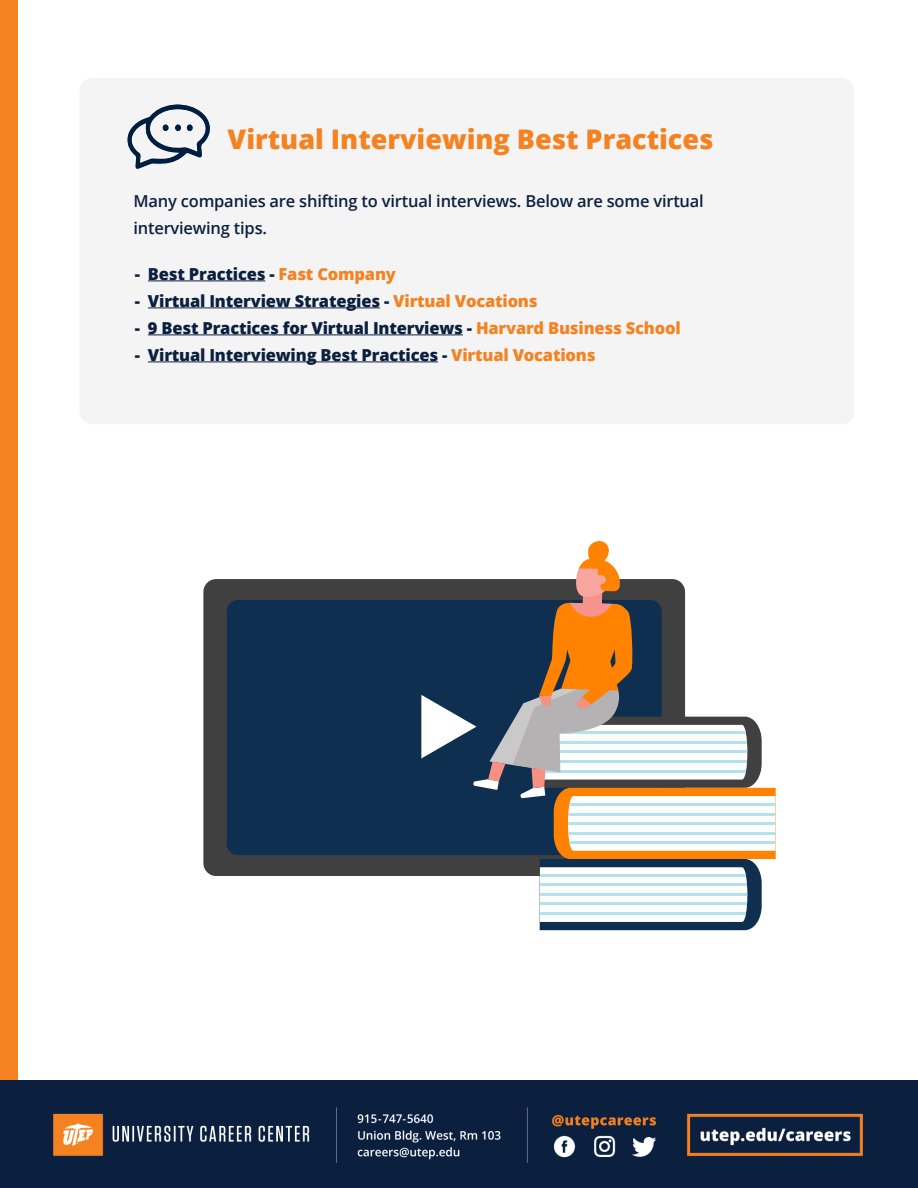
<style>
.page{position:relative;width:918px;height:1188px;background:#fff}
.page>*{position:absolute;margin:0;border:0;box-sizing:border-box;transform-origin:0 0}
.t1{font:800 27px "Open Sans";color:#f48220}
.t2{font:800 16.5px "Open Sans";letter-spacing:-.01em;color:#0b203f}
.t3{font:600 16.5px/27px "Open Sans";letter-spacing:-.01em;color:#0c213f}
.s1{color:#f48220}
</style>
<div class="page">
<div style="left:79px;top:78px;width:775px;height:346px;background:#f5f4f5;border-radius:13px"></div>
<div style="left:0;top:0;width:18px;height:1081px;background:#f48220"></div>
<hr style="left:148px;top:280px;width:117px;height:1px;background:#0b203f">
<hr style="left:148px;top:307px;width:232px;height:1px;background:#0b203f">
<hr style="left:148px;top:334px;width:315px;height:1px;background:#0b203f">
<hr style="left:148px;top:361px;width:290px;height:1px;background:#0b203f">
<img style="left:0;top:1081px;width:918px;height:107px">
<svg style="left:127px;top:104px;width:83px;height:65px"></svg>
<div style="left:174px;top:124px;width:8px;height:8px;background:#001e41;border-radius:50%"></div>
<div style="left:174px;top:123px;width:8px;height:9px;border:1px solid #fff;border-radius:50%"></div>
<div style="left:186px;top:124px;width:7px;height:8px;background:#001e41;border-radius:50%"></div>
<div style="left:186px;top:123px;width:8px;height:9px;border:1px solid #fff;border-radius:50%"></div>
<div style="left:162px;top:124px;width:7px;height:8px;background:#001e41;border-radius:50%"></div>
<div style="left:162px;top:123px;width:8px;height:9px;border:1px solid #fff;border-radius:50%"></div>
<div style="left:203px;top:579px;width:482px;height:297px;background:#404041;border-radius:13px"></div>
<div style="left:227px;top:600px;width:435px;height:255px;background:#0f2f50;border-radius:11px"></div>
<svg style="left:421px;top:541px;width:355px;height:389px"></svg>
<h1 class="t1" style="left:228px;top:119px;width:487px">Virtual Interviewing Best Practices</h1>
<p class="t3" style="left:133px;top:187px;width:572px">Many companies are shifting to virtual interviews. Below are some virtual interviewing tips.</p>
<p class="t2" style="left:135px;top:261px;width:263px">- Best Practices - <span class="s1">Fast Company</span></p>
<p class="t2" style="left:135px;top:288px;width:404px">- Virtual Interview Strategies - <span class="s1">Virtual Vocations</span></p>
<p class="t2" style="left:135px;top:315px;width:547px">- 9 Best Practices for Virtual Interviews - <span class="s1">Harvard Business School</span></p>
<p class="t2" style="left:135px;top:342px;width:462px">- Virtual Interviewing Best Practices - <span class="s1">Virtual Vocations</span></p>
</div>
